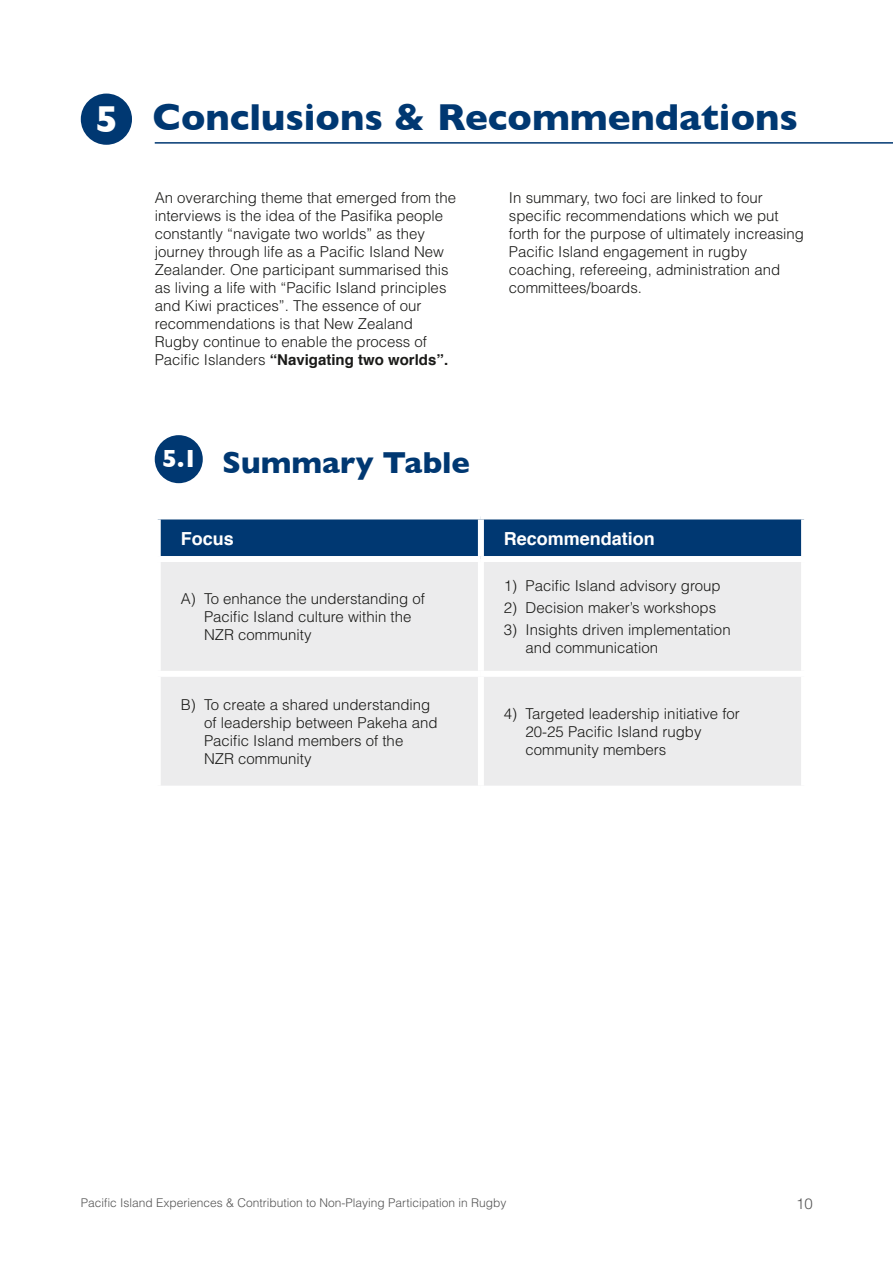
<style>
.page{position:relative;width:893px;height:1263px;background:#fff}
.page>*{position:absolute;margin:0;border:0;box-sizing:border-box;transform-origin:0 0}
.t1{font:700 38.25px "Gill Sans";color:#003872}
.t2{font:700 38.25px "Gill Sans";color:#fff}
.t3{font:700 30.9px "Gill Sans";color:#003872}
.t4{font:700 18px "Helvetica";color:#fff}
.t5{font:300 15px/18px "Helvetica";color:#1a1a18}
.t6{font:300 15px "Helvetica";color:#565656}
.t7{font:300 12px "Helvetica";color:#565656}
.s1{font-weight:700}
</style>
<div class="page">
<div style="left:81px;top:94px;width:51px;height:51px;background:#003872;border-radius:50%"></div>
<hr style="left:155px;top:142px;width:738px;height:2px;background:#003872">
<div style="left:155px;top:435px;width:48px;height:48px;background:#003872;border-radius:50%"></div>
<div style="left:161px;top:519px;width:640px;height:37px;background:#003872"></div>
<div style="left:161px;top:562px;width:640px;height:224px;background:#ececed"></div>
<div style="left:478px;top:519px;width:6px;height:37px;background:#fff"></div>
<div style="left:478px;top:562px;width:6px;height:109px;background:#fff"></div>
<div style="left:155px;top:671px;width:326px;height:6px;background:#fff"></div>
<div style="left:481px;top:671px;width:326px;height:6px;background:#fff"></div>
<div style="left:478px;top:677px;width:6px;height:109px;background:#fff"></div>
<h1 class="t2" style="left:96px;top:89px;width:24px">5</h1>
<h1 class="t1" style="left:153px;top:86px;width:647px">Conclusions &amp; Recommendations</h1>
<p class="t5" style="left:155px;top:189px;width:303px">An overarching theme that emerged from the interviews is the idea of the Pasifika people constantly “navigate two worlds” as they journey through life as a Pacific Island New Zealander. One participant summarised this as living a life with “Pacific Island principles and Kiwi practices”. The essence of our recommendations is that New Zealand Rugby continue to enable the process of Pacific Islanders <span class="s1">“Navigating two worlds”.</span></p>
<p class="t5" style="left:509px;top:189px;width:297px">In summary, two foci are linked to four specific recommendations which we put forth for the purpose of ultimately increasing Pacific Island engagement in rugby coaching, refereeing, administration and committees/boards.</p>
<h2 class="t3" style="left:162px;top:438px;width:309px"><sup>5.1</sup> Summary Table</h2>
<p class="t4" style="left:181px;top:524px;width:55px">Focus</p>
<p class="t4" style="left:504px;top:524px;width:153px">Recommendation</p>
<p class="t5" style="left:204px;top:589px;width:222px;text-indent:-23px">A) To enhance the understanding of<br>Pacific Island culture within the<br>NZR community</p>
<p class="t5" style="left:504px;top:576px;width:218px">1) Pacific Island advisory group</p>
<p class="t5" style="left:504px;top:598px;width:214px">2) Decision maker’s workshops</p>
<p class="t5" style="left:526px;top:621px;width:207px;text-indent:-22px">3) Insights driven implementation and communication</p>
<p class="t5" style="left:204px;top:695px;width:235px;text-indent:-23px">B) To create a shared understanding of leadership between Pakeha and<br>Pacific Island members of the<br>NZR community</p>
<p class="t5" style="left:526px;top:704px;width:216px;text-indent:-22px">4) Targeted leadership initiative for<br>20-25 Pacific Island rugby community members</p>
<p class="t7" style="left:81px;top:1195px;width:427px">Pacific Island Experiences &amp; Contribution to Non-Playing Participation in Rugby</p>
<p class="t6" style="left:796px;top:1194px;width:18px">10</p>
</div>
